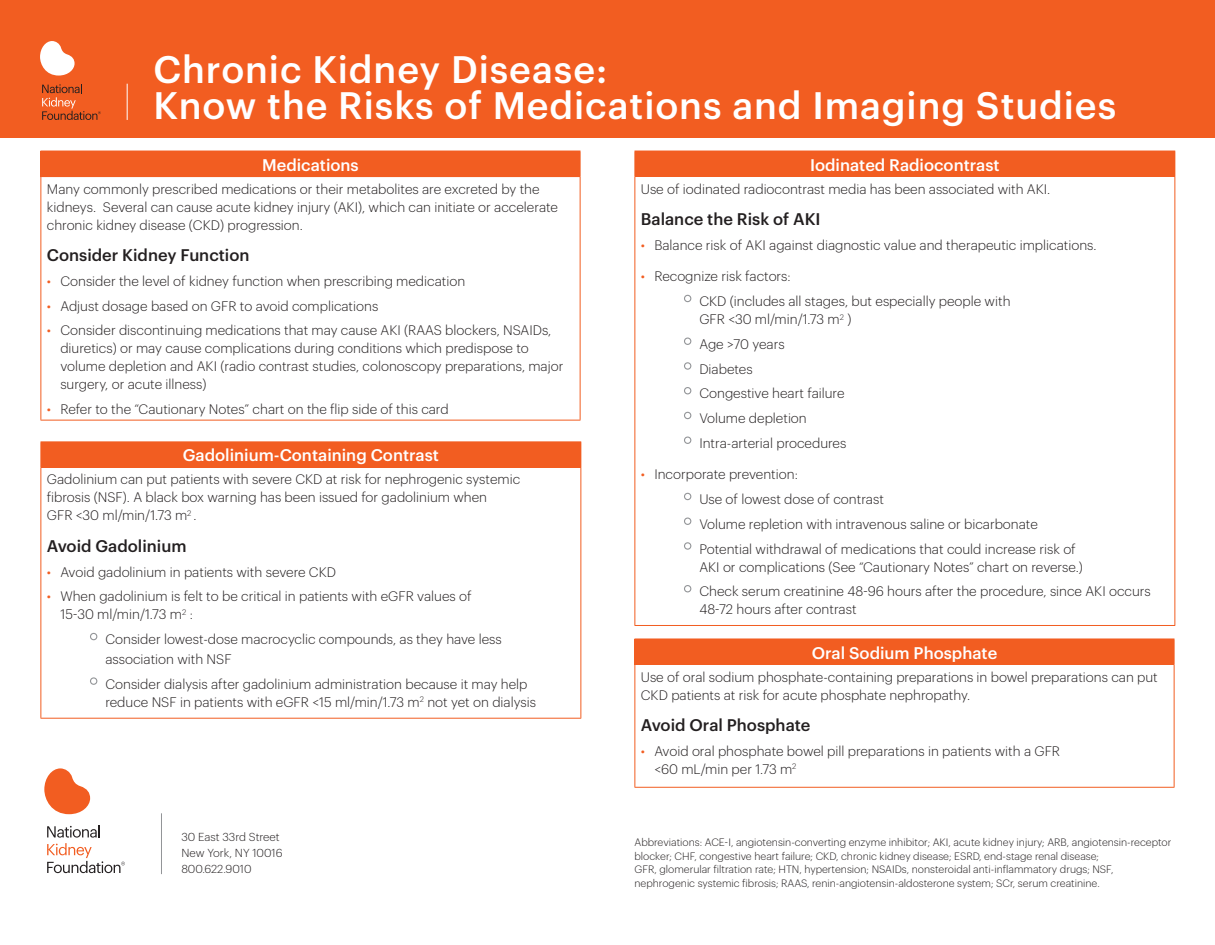
<style>
.page{position:relative;width:1215px;height:945px;background:#fff}
.page>*{position:absolute;margin:0;border:0;box-sizing:border-box;transform-origin:0 0}
.t1{font:500 37.5px/36px "Graphik";letter-spacing:.025em;color:#fff}
.t2{font:500 16.5px "Graphik";color:#fff}
.t3{font:500 16.5px "Graphik";color:#231f20}
.t4{font:300 13.5px/18px "Graphik";color:#231f20}
.t5{font:300 11.4px/16.2px "Graphik";color:#231f20}
.t6{font:300 10.5px/13.5px "Graphik";color:#231f20}
.s1{color:#f25d21}
</style>
<div class="page">
<div style="left:0;top:0;width:1215px;height:138px;background:#f25d21"></div>
<div style="left:41px;top:151px;width:539px;height:26px;background:#f25d21"></div>
<hr style="left:40px;top:176px;width:540px;height:1px;background:#f25d21">
<svg style="left:40px;top:151px;width:1px;height:25px"></svg>
<svg style="left:580px;top:151px;width:1px;height:25px"></svg>
<hr style="left:40px;top:177px;width:1px;height:243px;background:#f25d21">
<hr style="left:580px;top:177px;width:1px;height:243px;background:#f25d21">
<hr style="left:40px;top:420px;width:540px;height:1px;background:#f25d21">
<div style="left:41px;top:442px;width:540px;height:25px;background:#f25d21"></div>
<hr style="left:40px;top:441px;width:541px;height:1px;background:#f25d21">
<svg style="left:40px;top:442px;width:1px;height:25px"></svg>
<hr style="left:40px;top:467px;width:1px;height:251px;background:#f25d21">
<hr style="left:580px;top:467px;width:1px;height:251px;background:#f25d21">
<hr style="left:40px;top:718px;width:541px;height:1px;background:#f25d21">
<svg style="left:90px;top:632px;width:8px;height:9px"></svg>
<svg style="left:90px;top:677px;width:8px;height:8px"></svg>
<div style="left:635px;top:151px;width:540px;height:26px;background:#f25d21"></div>
<svg style="left:634px;top:151px;width:1px;height:26px"></svg>
<hr style="left:634px;top:177px;width:1px;height:448px;background:#f25d21">
<hr style="left:1174px;top:177px;width:1px;height:448px;background:#f25d21">
<hr style="left:634px;top:625px;width:541px;height:1px;background:#f25d21">
<svg style="left:684px;top:294px;width:8px;height:9px"></svg>
<svg style="left:684px;top:337px;width:8px;height:8px"></svg>
<svg style="left:684px;top:362px;width:8px;height:8px"></svg>
<svg style="left:684px;top:387px;width:8px;height:8px"></svg>
<svg style="left:684px;top:411px;width:8px;height:9px"></svg>
<svg style="left:684px;top:436px;width:8px;height:8px"></svg>
<svg style="left:684px;top:492px;width:8px;height:9px"></svg>
<svg style="left:684px;top:517px;width:8px;height:8px"></svg>
<svg style="left:684px;top:542px;width:8px;height:8px"></svg>
<svg style="left:684px;top:585px;width:8px;height:8px"></svg>
<div style="left:635px;top:639px;width:539px;height:26px;background:#f25d21"></div>
<svg style="left:1174px;top:639px;width:1px;height:26px"></svg>
<hr style="left:635px;top:665px;width:1px;height:122px;background:#f25d21">
<hr style="left:1174px;top:665px;width:1px;height:122px;background:#f25d21">
<hr style="left:635px;top:787px;width:540px;height:1px;background:#f25d21">
<svg style="left:44px;top:768px;width:46px;height:46px"></svg>
<svg style="left:47px;top:825px;width:78px;height:48px"></svg>
<hr style="left:161px;top:813px;width:1px;height:61px;background:#939598">
<svg style="left:40px;top:41px;width:35px;height:35px"></svg>
<svg style="left:42px;top:84px;width:59px;height:36px"></svg>
<hr style="left:127px;top:84px;width:1px;height:36px;background:#fff">
<h1 class="t1" style="left:153px;top:48px;width:964px">Chronic Kidney Disease:<br>Know the Risks of Medications and Imaging Studies</h1>
<p class="t2" style="left:262px;top:152px;width:98px">Medications</p>
<p class="t4" style="left:47px;top:179px;width:513px">Many commonly prescribed medications or their metabolites are excreted by the kidneys. Several can cause acute kidney injury (AKI), which can initiate or accelerate chronic kidney disease (CKD) progression.</p>
<p class="t3" style="left:47px;top:243px;width:204px">Consider Kidney Function</p>
<p class="t4" style="left:47px;top:271px;width:420px"><span class="s1">•</span> Consider the level of kidney function when prescribing medication</p>
<p class="t4" style="left:47px;top:296px;width:333px"><span class="s1">•</span> Adjust dosage based on GFR to avoid complications</p>
<p class="t4" style="left:60px;top:320px;width:505px;text-indent:-14px"><span class="s1">•</span> Consider discontinuing medications that may cause AKI (RAAS blockers, NSAIDs, diuretics) or may cause complications during conditions which predispose to volume depletion and AKI (radio contrast studies, colonoscopy preparations, major surgery, or acute illness)</p>
<p class="t4" style="left:47px;top:399px;width:403px"><span class="s1">•</span> Refer to the “Cautionary Notes” chart on the flip side of this card</p>
<p class="t2" style="left:183px;top:443px;width:258px">Gadolinium-Containing Contrast</p>
<p class="t4" style="left:47px;top:470px;width:475px">Gadolinium can put patients with severe CKD at risk for nephrogenic systemic fibrosis (NSF). A black box warning has been issued for gadolinium when<br>GFR &lt;30 ml/min/1.73 m<sup>2</sup> .</p>
<p class="t3" style="left:47px;top:533px;width:141px">Avoid Gadolinium</p>
<p class="t4" style="left:47px;top:562px;width:291px"><span class="s1">•</span> Avoid gadolinium in patients with severe CKD</p>
<p class="t4" style="left:60px;top:587px;width:413px;text-indent:-14px"><span class="s1">•</span> When gadolinium is felt to be critical in patients with eGFR values of<br>15-30 ml/min/1.73 m<sup>2</sup> :</p>
<p class="t4" style="left:105px;top:628px;width:398px;line-height:19.8px">Consider lowest-dose macrocyclic compounds, as they have less association with NSF</p>
<p class="t4" style="left:105px;top:674px;width:432px">Consider dialysis after gadolinium administration because it may help reduce NSF in patients with eGFR &lt;15 ml/min/1.73 m<sup>2</sup> not yet on dialysis</p>
<p class="t2" style="left:810px;top:152px;width:191px">Iodinated Radiocontrast</p>
<p class="t4" style="left:641px;top:179px;width:411px">Use of iodinated radiocontrast media has been associated with AKI.</p>
<p class="t3" style="left:641px;top:207px;width:181px">Balance the Risk of AKI</p>
<p class="t4" style="left:641px;top:235px;width:457px"><span class="s1">•</span> Balance risk of AKI against diagnostic value and therapeutic implications.</p>
<p class="t4" style="left:699px;top:263px;width:313px;line-height:24.8px;text-indent:-58px"><span class="s1">•</span> Recognize risk factors:<br>CKD (includes all stages, but especially people with</p>
<p class="t4" style="left:699px;top:306px;width:154px;line-height:24.8px">GFR &lt;30 ml/min/1.73 m<sup>2</sup> )<br>Age &gt;70 years<br>Diabetes<br>Congestive heart failure<br>Volume depletion<br>Intra-arterial procedures</p>
<p class="t4" style="left:699px;top:461px;width:378px;line-height:24.8px;text-indent:-58px"><span class="s1">•</span> Incorporate prevention:<br>Use of lowest dose of contrast<br>Volume repletion with intravenous saline or bicarbonate Potential withdrawal of medications that could increase risk of</p>
<p class="t4" style="left:699px;top:553px;width:453px;line-height:24.8px">AKI or complications (See “Cautionary Notes” chart on reverse.)<br>Check serum creatinine 48-96 hours after the procedure, since AKI occurs</p>
<p class="t4" style="left:699px;top:599px;width:159px">48-72 hours after contrast</p>
<p class="t2" style="left:812px;top:640px;width:187px">Oral Sodium Phosphate</p>
<p class="t4" style="left:641px;top:667px;width:518px">Use of oral sodium phosphate-containing preparations in bowel preparations can put<br>CKD patients at risk for acute phosphate nephropathy.</p>
<p class="t3" style="left:641px;top:713px;width:171px">Avoid Oral Phosphate</p>
<p class="t4" style="left:654px;top:741px;width:407px;text-indent:-14px"><span class="s1">•</span> Avoid oral phosphate bowel pill preparations in patients with a GFR &lt;60 mL/min per 1.73 m<sup>2</sup></p>
<p class="t5" style="left:181px;top:828px;width:103px">30 East 33rd Street<br>New York, NY 10016<br>800.622.9010</p>
<p class="t6" style="left:634px;top:835px;width:538px">Abbreviations: ACE-I, angiotensin-converting enzyme inhibitor; AKI, acute kidney injury; ARB, angiotensin-receptor blocker; CHF, congestive heart failure; CKD, chronic kidney disease; ESRD, end-stage renal disease;<br>GFR, glomerular filtration rate; HTN, hypertension; NSAIDs, nonsteroidal anti-inflammatory drugs; NSF, nephrogenic systemic fibrosis; RAAS, renin-angiotensin-aldosterone system; SCr, serum creatinine.</p>
</div>
